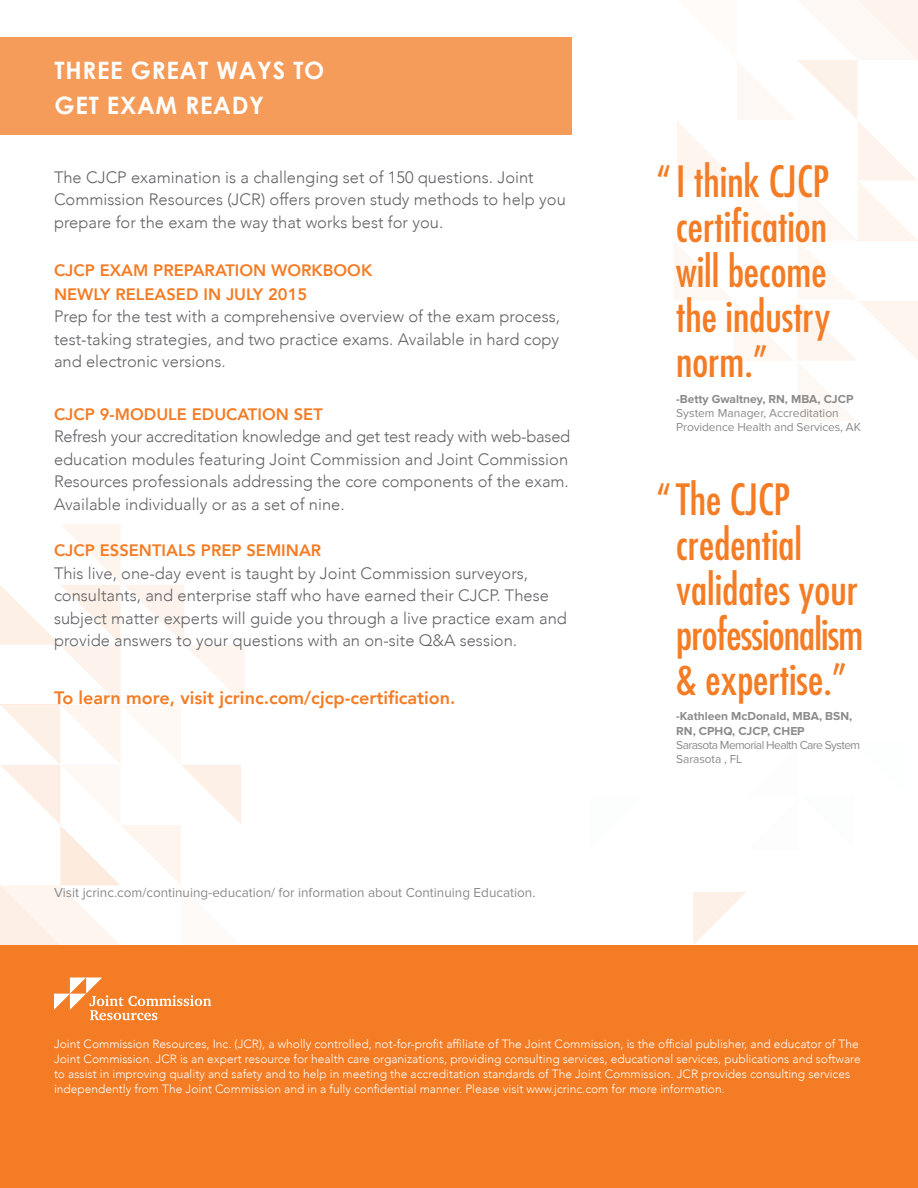
<style>
.page{position:relative;width:918px;height:1188px;background:#fff}
.page>*{position:absolute;margin:0;border:0;box-sizing:border-box;transform-origin:0 0}
.t1{font:condensed 42px/45px "Futura";color:#f47c24}
.t2{font:700 24px/35.4px "Century Gothic";letter-spacing:.03em;color:#fff}
.t3{font:800 18px "Avenir";color:#f47c24}
.t4{font:300 16.5px/22.5px "Avenir";color:#636366}
.t5{font:800 16.5px/24px "Avenir";color:#f47c24}
.t6{font:13.5px "Proxima Nova";color:#8b8b8b}
.t7{font:300 12px/15px "Avenir";color:#fff}
.t8{font:700 12px/14.4px "Proxima Nova";color:#8b8b8b}
.t9{font:12px "Proxima Nova";letter-spacing:-.01em;color:#8b8b8b}
.t10{font:12px "Proxima Nova";letter-spacing:-.05em;color:#8b8b8b}
</style>
<div class="page">
<svg style="left:693px;top:892px;width:53px;height:53px"></svg>
<svg style="left:674px;top:0;width:244px;height:421px"></svg>
<svg style="left:0;top:524px;width:244px;height:421px"></svg>
<div style="left:0;top:945px;width:917px;height:243px;background:#f47c24"></div>
<svg style="left:54px;top:978px;width:157px;height:42px"></svg>
<div style="left:0;top:38px;width:572px;height:97px;background:#f69c5a"></div>
<p class="t2" style="left:55px;top:52px;width:271px">THREE GREAT WAYS TO<br>GET EXAM READY</p>
<p class="t4" style="left:54px;top:166px;width:513px">The CJCP examination is a challenging set of 150 questions. Joint<br>Commission Resources (JCR) offers proven study methods to help you prepare for the exam the way that works best for you.</p>
<p class="t5" style="left:54px;top:258px;width:320px">CJCP EXAM PREPARATION WORKBOOK<br>NEWLY RELEASED IN JULY 2015</p>
<p class="t4" style="left:54px;top:305px;width:508px;text-align:justify">Prep for the test with a comprehensive overview of the exam process, test-taking strategies, and two practice exams. Available in hard copy and electronic versions.</p>
<p class="t5" style="left:54px;top:402px;width:270px">CJCP 9-MODULE EDUCATION SET</p>
<p class="t4" style="left:54px;top:425px;width:518px">Refresh your accreditation knowledge and get test ready with web-based education modules featuring Joint Commission and Joint Commission Resources professionals addressing the core components of the exam.<br>Available individually or as a set of nine.</p>
<p class="t5" style="left:54px;top:538px;width:269px">CJCP ESSENTIALS PREP SEMINAR</p>
<p class="t4" style="left:54px;top:562px;width:514px">This live, one-day event is taught by Joint Commission surveyors, consultants, and enterprise staff who have earned their CJCP. These subject matter experts will guide you through a live practice exam and provide answers to your questions with an on-site Q&amp;A session.</p>
<p class="t3" style="left:54px;top:684px;width:403px">To learn more, visit jcrinc.com/cjcp-certification.</p>
<p class="t6" style="left:54px;top:884px;width:483px">Visit jcrinc.com/continuing-education/ for information about Continuing Education.</p>
<p class="t1" style="left:676px;top:158px;width:156px;text-align:justify;text-indent:-20px">“I think CJCP certification will become the industry norm.”</p>
<p class="t8" style="left:676px;top:392px;width:179px">-Betty Gwaltney, RN, MBA, CJCP</p>
<p class="t9" style="left:676px;top:406px;width:164px">System Manager, Accreditation</p>
<p class="t9" style="left:676px;top:421px;width:186px">Providence Health and Services, AK</p>
<p class="t1" style="left:676px;top:476px;width:189px;text-indent:-20px">“The CJCP credential validates your professionalism &amp; expertise.”</p>
<p class="t8" style="left:676px;top:709px;width:177px">-Kathleen McDonald, MBA, BSN,<br>RN, CPHQ, CJCP, CHEP</p>
<p class="t10" style="left:676px;top:738px;width:186px">Sarasota Memorial Health Care System</p>
<p class="t9" style="left:676px;top:753px;width:68px">Sarasota , FL</p>
<p class="t7" style="left:54px;top:1036px;width:808px">Joint Commission Resources, Inc. (JCR), a wholly controlled, not-for-profit affiliate of The Joint Commission, is the official publisher, and educator of The Joint Commission. JCR is an expert resource for health care organizations, providing consulting services, educational services, publications and software to assist in improving quality and safety and to help in meeting the accreditation standards of The Joint Commission. JCR provides consulting services independently from The Joint Commission and in a fully confidential manner. Please visit www.jcrinc.com for more information.</p>
</div>
